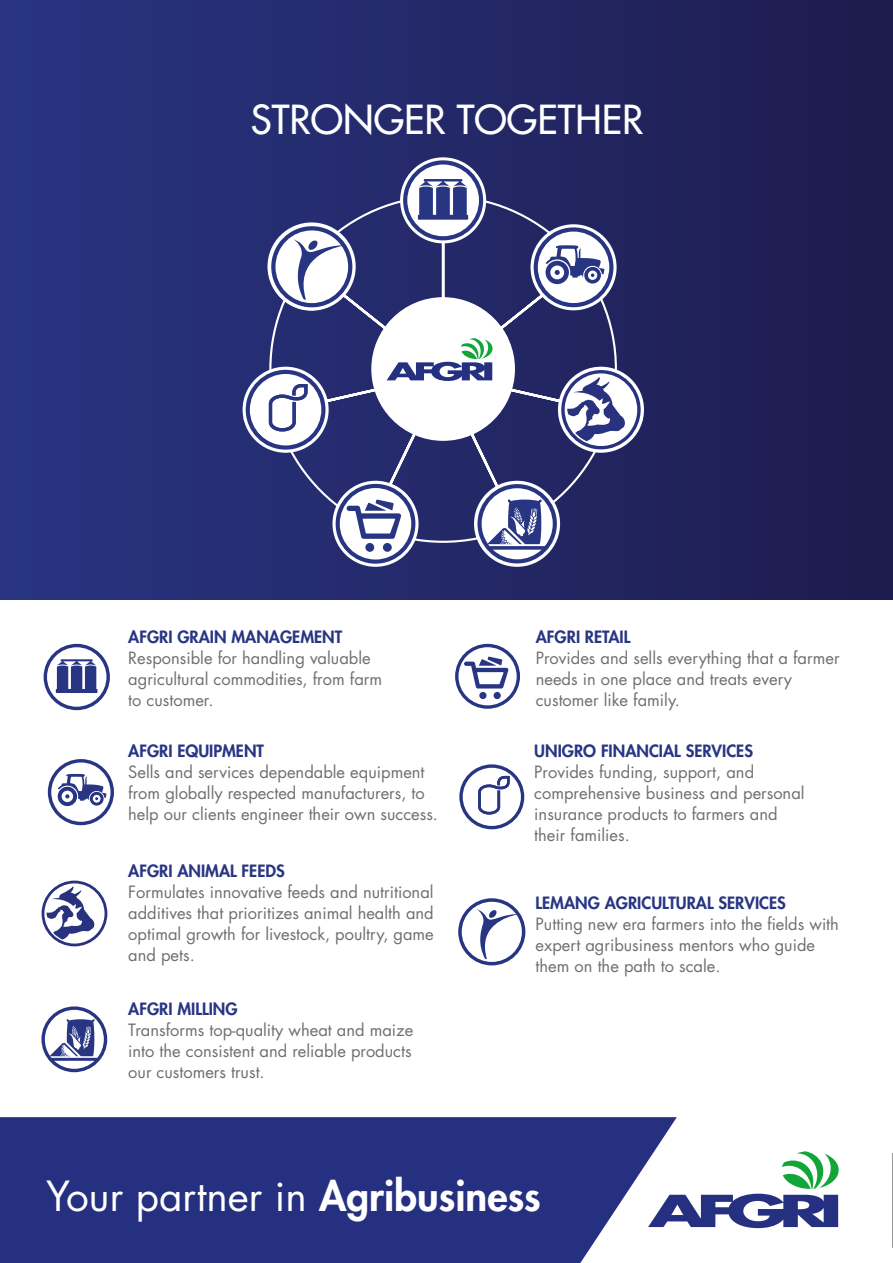
<style>
.page{position:relative;width:893px;height:1263px;background:#fff}
.page>*{position:absolute;margin:0;border:0;box-sizing:border-box;transform-origin:0 0}
.t1{font:40.5px "Futura Std";color:#fff}
.t2{font:500 39px "Futura Std";color:#fff}
.t3{font:16.5px/21px "Futura Std";color:#706f6f}
.t4{font:800 16.5px "Futura Std";color:#283583}
.s1{font-weight:800}
</style>
<div class="page">
<img style="left:0;top:0;width:491px;height:600px">
<img style="left:491px;top:0;width:402px;height:600px">
<svg style="left:244px;top:170px;width:399px;height:389px;background:#282d6b"></svg>
<div style="left:371px;top:297px;width:144px;height:144px;background:#fff;border-radius:50%"></div>
<svg style="left:386px;top:328px;width:122px;height:53px"></svg>
<svg style="left:400px;top:157px;width:86px;height:86px"></svg>
<svg style="left:403px;top:160px;width:80px;height:80px"></svg>
<svg style="left:530px;top:224px;width:87px;height:86px"></svg>
<svg style="left:534px;top:227px;width:79px;height:80px"></svg>
<svg style="left:474px;top:481px;width:86px;height:86px"></svg>
<svg style="left:477px;top:484px;width:80px;height:79px"></svg>
<div style="left:558px;top:367px;width:86px;height:86px;background:#fff;border-radius:50%"></div>
<svg style="left:561px;top:370px;width:80px;height:79px"></svg>
<svg style="left:332px;top:481px;width:87px;height:86px"></svg>
<svg style="left:336px;top:484px;width:79px;height:80px"></svg>
<svg style="left:243px;top:367px;width:86px;height:86px"></svg>
<svg style="left:246px;top:370px;width:79px;height:80px"></svg>
<svg style="left:267px;top:222px;width:89px;height:89px"></svg>
<svg style="left:271px;top:226px;width:81px;height:81px"></svg>
<svg style="left:41px;top:1006px;width:66px;height:66px"></svg>
<svg style="left:48px;top:759px;width:66px;height:66px"></svg>
<svg style="left:42px;top:880px;width:65px;height:66px"></svg>
<svg style="left:44px;top:644px;width:66px;height:66px"></svg>
<svg style="left:455px;top:644px;width:65px;height:65px"></svg>
<svg style="left:459px;top:764px;width:65px;height:65px"></svg>
<svg style="left:458px;top:898px;width:67px;height:67px"></svg>
<div style="left:0;top:1117px;width:677px;height:146px;background:#253081"></div>
<svg style="left:648px;top:1151px;width:191px;height:77px"></svg>
<h2 class="t2" style="left:251px;top:95px;width:394px">STRONGER TOGETHER</h2>
<p class="t4" style="left:128px;top:626px;width:215px">AFGRI GRAIN MANAGEMENT</p>
<p class="t3" style="left:128px;top:648px;width:255px">Responsible for handling valuable agricultural commodities, from farm to customer.</p>
<p class="t4" style="left:128px;top:740px;width:137px">AFGRI EQUIPMENT</p>
<p class="t3" style="left:128px;top:761px;width:311px">Sells and services dependable equipment from globally respected manufacturers, to help our clients engineer their own success.</p>
<p class="t4" style="left:128px;top:860px;width:158px">AFGRI ANIMAL FEEDS</p>
<p class="t3" style="left:128px;top:881px;width:307px;text-align:justify">Formulates innovative feeds and nutritional additives that prioritizes animal health and optimal growth for livestock, poultry, game and pets.</p>
<p class="t4" style="left:128px;top:999px;width:111px">AFGRI MILLING</p>
<p class="t3" style="left:128px;top:1020px;width:287px;text-align:justify">Transforms top-quality wheat and maize into the consistent and reliable products our customers trust.</p>
<p class="t4" style="left:536px;top:626px;width:96px">AFGRI RETAIL</p>
<p class="t3" style="left:536px;top:648px;width:305px">Provides and sells everything that a farmer needs in one place and treats every customer like family.</p>
<p class="t4" style="left:534px;top:740px;width:220px">UNIGRO FINANCIAL SERVICES</p>
<p class="t3" style="left:534px;top:761px;width:272px">Provides funding, support, and comprehensive business and personal insurance products to farmers and their families.</p>
<p class="t4" style="left:536px;top:892px;width:252px">LEMANG AGRICULTURAL SERVICES</p>
<p class="t3" style="left:536px;top:913px;width:305px">Putting new era farmers into the fields with expert agribusiness mentors who guide them on the path to scale.</p>
<h1 class="t1" style="left:46px;top:1170px;width:496px">Your partner in <span class="s1">Agribusiness</span></h1>
</div>
